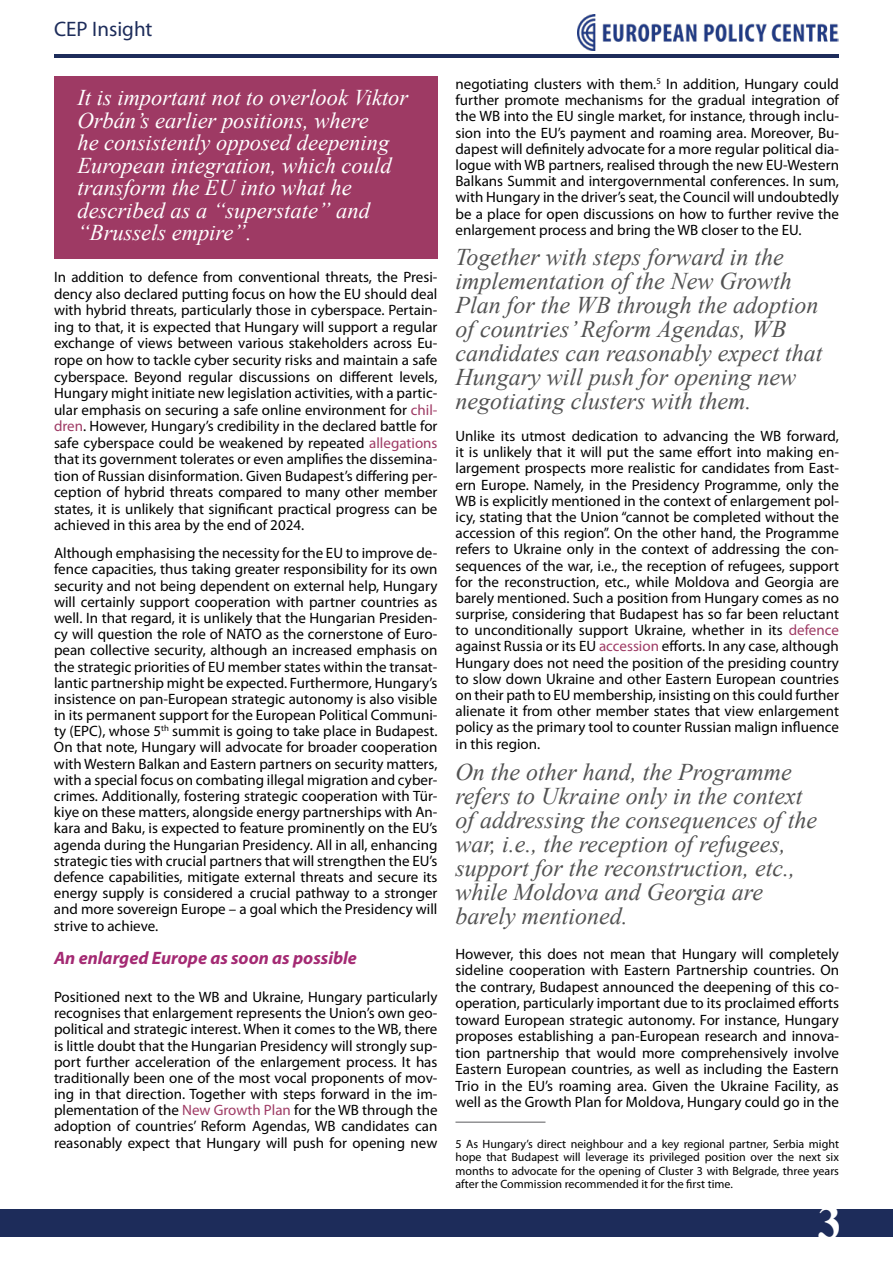
<style>
.page{position:relative;width:893px;height:1263px;background:#fff}
.page>*{position:absolute;margin:0;border:0;box-sizing:border-box;transform-origin:0 0}
.t1{font:700 49.5px "Times New Roman";color:#fff}
.t2{font:italic 24px/24px "Times New Roman";color:#525252}
.t3{font:italic 22.5px/22.5px "Times New Roman";color:#fff}
.t4{font:21px "Myriad Pro";color:#1d2c5a}
.t5{font:italic 700 18px "Myriad Pro";color:#a42a73}
.t6{font:15px/16.2px "Myriad Pro";color:#000;text-align:justify}
.t7{font:12px/13.5px "Myriad Pro";color:#000;text-align:justify}
.s1{color:#9e3a64}
</style>
<div class="page">
<hr style="left:455px;top:1122px;width:90px;height:1px;background:#5a5b5d">
<div style="left:0;top:1209px;width:893px;height:27px;background:#1d2c5a"></div>
<hr style="left:54px;top:54px;width:785px;height:4px;background:#1d2c5a">
<img style="left:577px;top:14px;width:262px;height:37px">
<div style="left:54px;top:76px;width:383px;height:183px;background:#9e3a64"></div>
<h3 class="t4" style="left:54px;top:16px;width:100px">CEP Insight</h3>
<h3 class="t3" style="left:77px;top:86px;width:332px">It is important not to overlook Viktor<br>Orbán’s earlier positions, where<br>he consistently opposed deepening<br>European integration, which could transform the EU into what he described as a “superstate” and “Brussels empire”.</h3>
<p class="t6" style="left:54px;top:269px;width:385px">In addition to defence from conventional threats, the Presi&shy;dency also declared putting focus on how the EU should deal with hybrid threats, particularly those in cyberspace. Pertain&shy;ing to that, it is expected that Hungary will support a regular exchange of views between various stakeholders across Eu&shy;rope on how to tackle cyber security risks and maintain a safe cyberspace. Beyond regular discussions on different levels, Hungary might initiate new legislation activities, with a partic&shy;ular emphasis on securing a safe online environment for <span class="s1">chil&shy;dren</span>. However, Hungary’s credibility in the declared battle for safe cyberspace could be weakened by repeated <span class="s1">allegations </span>that its government tolerates or even amplifies the dissemina&shy;tion of Russian disinformation. Given Budapest’s differing per&shy;ception of hybrid threats compared to many other member states, it is unlikely that significant practical progress can be achieved in this area by the end of 2024.</p>
<p class="t6" style="left:54px;top:545px;width:385px">Although emphasising the necessity for the EU to improve de&shy;fence capacities, thus taking greater responsibility for its own security and not being dependent on external help, Hungary will certainly support cooperation with partner countries as well. In that regard, it is unlikely that the Hungarian Presiden&shy;cy will question the role of NATO as the cornerstone of Euro&shy;pean collective security, although an increased emphasis on the strategic priorities of EU member states within the transat&shy;lantic partnership might be expected. Furthermore, Hungary’s insistence on pan-European strategic autonomy is also visible in its permanent support for the European Political Communi&shy;ty (EPC), whose 5<sup>th</sup> summit is going to take place in Budapest.<br>On that note, Hungary will advocate for broader cooperation with Western Balkan and Eastern partners on security matters, with a special focus on combating illegal migration and cyber&shy;crimes. Additionally, fostering strategic cooperation with Tür&shy;kiye on these matters, alongside energy partnerships with An&shy;kara and Baku, is expected to feature prominently on the EU’s agenda during the Hungarian Presidency. All in all, enhancing strategic ties with crucial partners that will strengthen the EU’s defence capabilities, mitigate external threats and secure its energy supply is considered a crucial pathway to a stronger and more sovereign Europe – a goal which the Presidency will strive to achieve.</p>
<p class="t5" style="left:54px;top:946px;width:304px">An enlarged Europe as soon as possible</p>
<p class="t6" style="left:54px;top:988px;width:385px">Positioned next to the WB and Ukraine, Hungary particularly recognises that enlargement represents the Union’s own geo&shy;political and strategic interest. When it comes to the WB, there is little doubt that the Hungarian Presidency will strongly sup&shy;port further acceleration of the enlargement process. It has traditionally been one of the most vocal proponents of mov&shy;ing in that direction. Together with steps forward in the im&shy;plementation of the <span class="s1">New Growth Plan</span> for the WB through the adoption of countries’ Reform Agendas, WB candidates can reasonably expect that Hungary will push for opening new</p>
<p class="t6" style="left:455px;top:76px;width:385px">negotiating clusters with them.<sup>5</sup> In addition, Hungary could further promote mechanisms for the gradual integration of the WB into the EU single market, for instance, through inclu&shy;sion into the EU’s payment and roaming area. Moreover, Bu&shy;dapest will definitely advocate for a more regular political dia&shy;logue with WB partners, realised through the new EU-Western Balkans Summit and intergovernmental conferences. In sum, with Hungary in the driver’s seat, the Council will undoubtedly be a place for open discussions on how to further revive the enlargement process and bring the WB closer to the EU.</p>
<p class="t2" style="left:455px;top:244px;width:369px">Together with steps forward in the implementation of the New Growth Plan for the WB through the adoption of countries’ Reform Agendas, WB candidates can reasonably expect that Hungary will push for opening new negotiating clusters with them.</p>
<p class="t6" style="left:455px;top:428px;width:385px">Unlike its utmost dedication to advancing the WB forward, it is unlikely that it will put the same effort into making en&shy;largement prospects more realistic for candidates from East&shy;ern Europe. Namely, in the Presidency Programme, only the WB is explicitly mentioned in the context of enlargement pol&shy;icy, stating that the Union “cannot be completed without the accession of this region”. On the other hand, the Programme refers to Ukraine only in the context of addressing the con&shy;sequences of the war, i.e., the reception of refugees, support for the reconstruction, etc., while Moldova and Georgia are barely mentioned. Such a position from Hungary comes as no surprise, considering that Budapest has so far been reluctant to unconditionally support Ukraine, whether in its <span class="s1">defence </span>against Russia or its EU <span class="s1">accession</span> efforts. In any case, although Hungary does not need the position of the presiding country to slow down Ukraine and other Eastern European countries on their path to EU membership, insisting on this could further alienate it from other member states that view enlargement policy as the primary tool to counter Russian malign influence in this region.</p>
<h2 class="t2" style="left:455px;top:759px;width:363px">On the other hand, the Programme refers to Ukraine only in the context of addressing the consequences of the war, i.e., the reception of refugees, support for the reconstruction, etc., while Moldova and Georgia are barely mentioned.</h2>
<p class="t6" style="left:455px;top:945px;width:385px">However, this does not mean that Hungary will completely sideline cooperation with Еastern Partnership countries. On the contrary, Budapest announced the deepening of this co&shy;operation, particularly important due to its proclaimed efforts toward European strategic autonomy. For instance, Hungary proposes establishing a pan-European research and innova&shy;tion partnership that would more comprehensively involve Eastern European countries, as well as including the Eastern Trio in the EU’s roaming area. Given the Ukraine Facility, as well as the Growth Plan for Moldova, Hungary could go in the</p>
<p class="t7" style="left:455px;top:1137px;width:385px">5 As Hungary’s direct neighbour and a key regional partner, Serbia might hope that Budapest will leverage its privileged position over the next six months to advocate for the opening of Cluster 3 with Belgrade, three years after the Commission recommended it for the first time.</p>
<h1 class="t1" style="left:818px;top:1188px;width:26px">3</h1>
</div>
